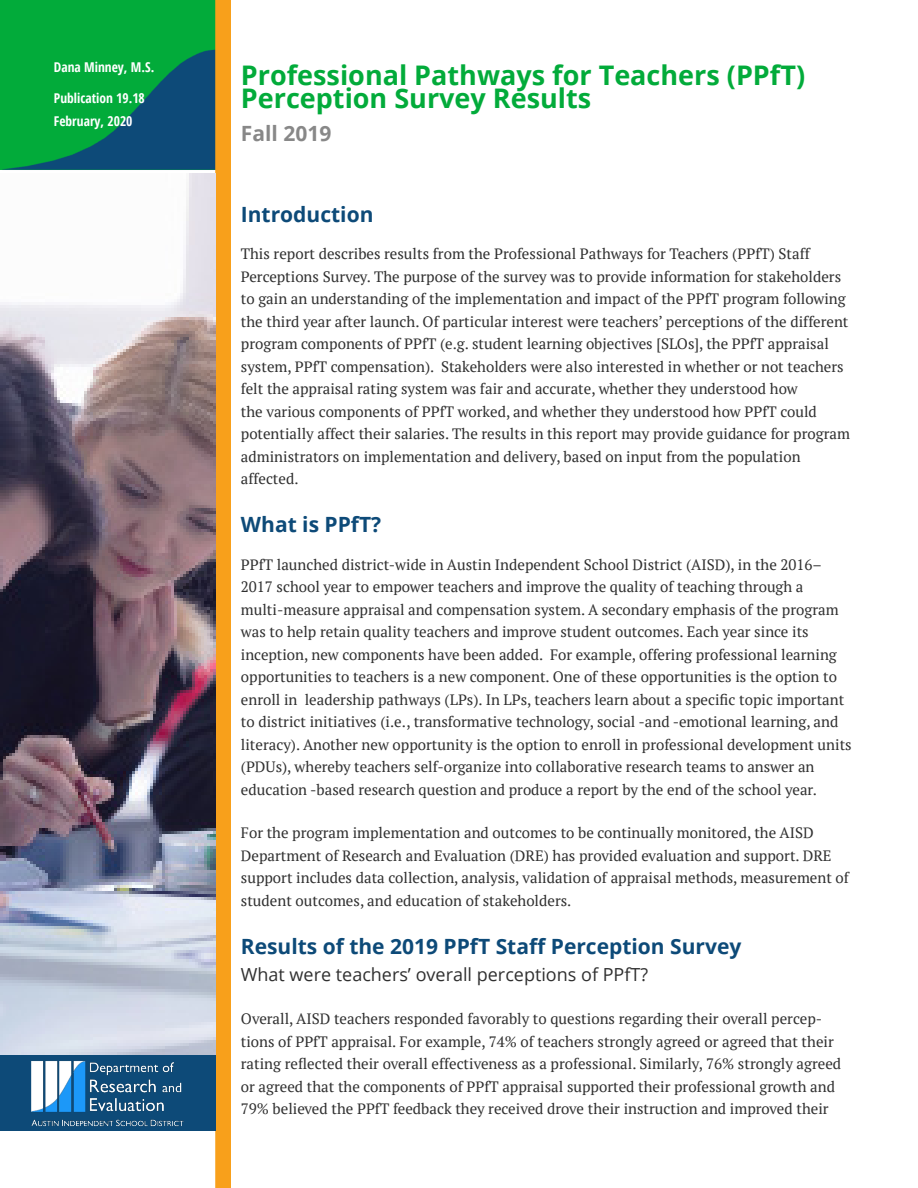
<style>
.page{position:relative;width:918px;height:1188px;background:#fff}
.page>*{position:absolute;margin:0;border:0;box-sizing:border-box;transform-origin:0 0}
.t1{font:700 27px/22.5px "Open Sans";color:#02ab3a}
.Heading{font:700 21px "Open Sans";color:#0d4a78}
.Subtitle{font:700 21px "Open Sans";color:#888}
.Third_Title{font:18px "Open Sans";color:#303030}
.Body{font:15px/22.5px "PT Serif";color:#303030}
.Publication{font:700 condensed 13.5px "Open Sans";color:#fff}
</style>
<div class="page">
<div style="left:0;top:0;width:216px;height:169px;background:#02ab3a"></div>
<img style="left:2px;top:49px;width:213px;height:121px">
<div style="left:216px;top:0;width:14px;height:1188px;background:#f8a01b"></div>
<div style="left:215px;top:0;width:16px;height:1188px;border:2px solid #f8a01b"></div>
<div style="left:0;top:1056px;width:216px;height:75px;background:#0d4a78"></div>
<img style="left:31px;top:1061px;width:153px;height:66px">
<img style="left:0;top:173px;width:215px;height:881px">
<p class="Publication" style="left:54px;top:57px;width:102px">Dana Minney, M.S.</p>
<p class="Publication" style="left:54px;top:89px;width:92px">Publication 19.18</p>
<p class="Publication" style="left:54px;top:111px;width:80px">February, 2020</p>
<h1 class="t1" style="left:241px;top:63px;width:566px">Professional Pathways for Teachers (PPfT)<br>Perception Survey Results</h1>
<h2 class="Subtitle" style="left:241px;top:118px;width:92px">Fall 2019</h2>
<h4 class="Heading" style="left:241px;top:199px;width:134px">Introduction</h4>
<p class="Body" style="left:241px;top:242px;width:611px">This report describes results from the Professional Pathways for Teachers (PPfT) Staff Perceptions Survey. The purpose of the survey was to provide information for stakeholders to gain an understanding of the implementation and impact of the PPfT program following the third year after launch. Of particular interest were teachers’ perceptions of the different program components of PPfT (e.g. student learning objectives [SLOs], the PPfT appraisal system, PPfT compensation). Stakeholders were also interested in whether or not teachers felt the appraisal rating system was fair and accurate, whether they understood how<br>the various components of PPfT worked, and whether they understood how PPfT could potentially affect their salaries. The results in this report may provide guidance for program administrators on implementation and delivery, based on input from the population affected.</p>
<h4 class="Heading" style="left:241px;top:510px;width:142px">What is PPfT?</h4>
<p class="Body" style="left:241px;top:553px;width:612px">PPfT launched district-wide in Austin Independent School District (AISD), in the 2016– 2017 school year to empower teachers and improve the quality of teaching through a multi-measure appraisal and compensation system. A secondary emphasis of the program was to help retain quality teachers and improve student outcomes. Each year since its inception, new components have been added. For example, offering professional learning opportunities to teachers is a new component. One of these opportunities is the option to enroll in leadership pathways (LPs). In LPs, teachers learn about a specific topic important to district initiatives (i.e., transformative technology, social -and -emotional learning, and literacy). Another new opportunity is the option to enroll in professional development units (PDUs), whereby teachers self-organize into collaborative research teams to answer an education -based research question and produce a report by the end of the school year.</p>
<p class="Body" style="left:241px;top:821px;width:610px">For the program implementation and outcomes to be continually monitored, the AISD Department of Research and Evaluation (DRE) has provided evaluation and support. DRE support includes data collection, analysis, validation of appraisal methods, measurement of student outcomes, and education of stakeholders.</p>
<h4 class="Heading" style="left:241px;top:931px;width:502px">Results of the 2019 PPfT Staff Perception Survey</h4>
<h3 class="Third_Title" style="left:241px;top:962px;width:409px">What were teachers’ overall perceptions of PPfT?</h3>
<p class="Body" style="left:241px;top:1007px;width:602px">Overall, AISD teachers responded favorably to questions regarding their overall percep&shy;tions of PPfT appraisal. For example, 74% of teachers strongly agreed or agreed that their rating reflected their overall effectiveness as a professional. Similarly, 76% strongly agreed or agreed that the components of PPfT appraisal supported their professional growth and 79% believed the PPfT feedback they received drove their instruction and improved their</p>
</div>
